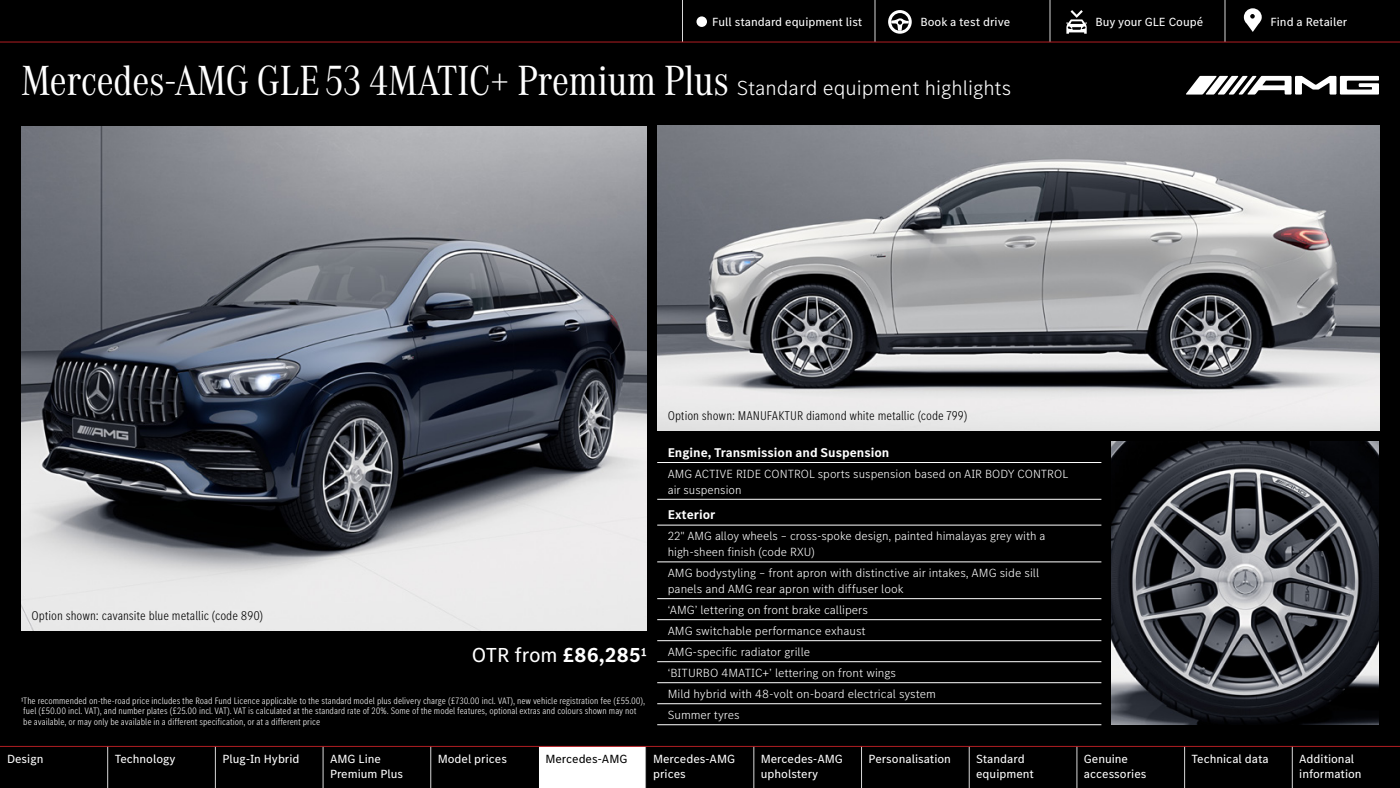
<style>
.page{position:relative;width:1400px;height:788px;background:#fff}
.page>*{position:absolute;margin:0;border:0;box-sizing:border-box;transform-origin:0 0}
.t1{font:43.75px "MB Corpo A Title Cond";color:#fff}
.t2{font:21px "MB Corpo S Text";color:#fff}
.t3{font:300 condensed 13.12px "MB Corpo S Text";color:#000}
.t4{font:700 13.12px "MB Corpo S Text";color:#fff}
.t5{font:300 12.25px/21px "MB Corpo S Text";color:#fff}
.t6{font:12.25px/14.7px "MB Corpo S Text";color:#fff}
.t7{font:12.25px "MB Corpo S Text";color:#000}
.t8{font:300 condensed 9.62px/10.5px "MB Corpo S Text";color:#fff}
.s1{font-family:"MB Corpo S Text";font-weight:300;font-size:21px}
.s2{font-weight:700}
</style>
<div class="page">
<div style="left:0;top:42px;width:1400px;height:704px;background:#000"></div>
<svg style="left:1186px;top:76px;width:193px;height:18px"></svg>
<img style="left:21px;top:126px;width:626px;height:504px">
<img style="left:657px;top:125px;width:722px;height:306px">
<img style="left:1112px;top:441px;width:267px;height:283px">
<hr style="left:657px;top:598px;width:444px;height:1px;background:#fff">
<hr style="left:657px;top:619px;width:444px;height:1px;background:#fff">
<hr style="left:657px;top:640px;width:444px;height:1px;background:#fff">
<hr style="left:657px;top:661px;width:444px;height:1px;background:#fff">
<hr style="left:657px;top:682px;width:444px;height:1px;background:#fff">
<hr style="left:657px;top:703px;width:444px;height:1px;background:#fff">
<hr style="left:657px;top:724px;width:444px;height:1px;background:#fff">
<hr style="left:657px;top:524px;width:444px;height:1px;background:#fff">
<hr style="left:657px;top:561px;width:444px;height:1px;background:#fff">
<hr style="left:657px;top:499px;width:444px;height:1px;background:#fff">
<hr style="left:657px;top:462px;width:444px;height:1px;background:#fff">
<svg style="left:0;top:747px;width:1400px;height:41px;background:#141414"></svg>
<hr style="left:861px;top:746px;width:1px;height:42px;background:#d8d8d8">
<hr style="left:1076px;top:746px;width:1px;height:42px;background:#d8d8d8">
<hr style="left:1184px;top:746px;width:1px;height:42px;background:#d8d8d8">
<hr style="left:753px;top:746px;width:1px;height:42px;background:#d8d8d8">
<hr style="left:969px;top:746px;width:1px;height:42px;background:#d8d8d8">
<hr style="left:1292px;top:746px;width:1px;height:42px;background:#d8d8d8">
<hr style="left:107px;top:746px;width:1px;height:42px;background:#d8d8d8">
<hr style="left:215px;top:746px;width:1px;height:42px;background:#d8d8d8">
<hr style="left:323px;top:746px;width:1px;height:42px;background:#d8d8d8">
<hr style="left:430px;top:746px;width:1px;height:42px;background:#d8d8d8">
<hr style="left:538px;top:746px;width:1px;height:42px;background:#000">
<hr style="left:646px;top:746px;width:1px;height:42px;background:#000">
<div style="left:0;top:0;width:1400px;height:42px;background:#000"></div>
<svg style="left:682px;top:0;width:718px;height:42px"></svg>
<hr style="left:0;top:746px;width:1400px;height:1px;background:#b21e23">
<hr style="left:0;top:42px;width:1400px;height:1px;background:#b21e23">
<p class="t6" style="left:712px;top:14px;width:152px">Full standard equipment list</p>
<p class="t6" style="left:920px;top:14px;width:91px">Book a test drive</p>
<p class="t6" style="left:1096px;top:14px;width:109px">Buy your GLE Coupé</p>
<p class="t6" style="left:1271px;top:14px;width:78px">Find a Retailer</p>
<h1 class="t1" style="left:21px;top:51px;width:992px">Mercedes-AMG GLE 53 4MATIC+ Premium Plus <span class="s1">Standard equipment highlights</span></h1>
<p class="t3" style="left:668px;top:407px;width:301px">Option shown: MANUFAKTUR diamond white metallic (code 799)</p>
<p class="t3" style="left:32px;top:606px;width:233px">Option shown: cavansite blue metallic (code 890)</p>
<h2 class="t2" style="left:472px;top:640px;width:176px">OTR from <span class="s2">£86,285</span>¹</h2>
<p class="t8" style="left:21px;top:695px;width:626px">¹The recommended on-the-road price includes the Road Fund Licence applicable to the standard model plus delivery charge (£730.00 incl. VAT), new vehicle registration fee (£55.00), fuel (£50.00 incl. VAT), and number plates (£25.00 incl. VAT). VAT is calculated at the standard rate of 20%. Some of the model features, optional extras and colours shown may not be available, or may only be available in a different specification, or at a different price</p>
<p class="t4" style="left:668px;top:443px;width:223px">Engine, Transmission and Suspension</p>
<p class="t5" style="left:668px;top:465px;width:402px;line-height:15.8px">AMG ACTIVE RIDE CONTROL sports suspension based on AIR BODY CONTROL air suspension</p>
<p class="t4" style="left:668px;top:506px;width:49px">Exterior</p>
<p class="t5" style="left:668px;top:528px;width:379px;line-height:15.8px">22" AMG alloy wheels – cross-spoke design, painted himalayas grey with a high-sheen finish (code RXU)</p>
<p class="t5" style="left:668px;top:564px;width:373px;line-height:15.8px">AMG bodystyling – front apron with distinctive air intakes, AMG side sill panels and AMG rear apron with diffuser look</p>
<p class="t5" style="left:668px;top:598px;width:270px">‘AMG’ lettering on front brake callipers<br>AMG switchable performance exhaust AMG-specific radiator grille<br>‘BITURBO 4MATIC+’ lettering on front wings<br>Mild hybrid with 48-volt on-board electrical system Summer tyres</p>
<p class="t6" style="left:7px;top:751px;width:38px">Design</p>
<p class="t6" style="left:115px;top:751px;width:62px">Technology</p>
<p class="t6" style="left:222px;top:751px;width:79px">Plug-In Hybrid</p>
<p class="t6" style="left:330px;top:751px;width:75px">AMG Line<br>Premium Plus</p>
<p class="t6" style="left:438px;top:751px;width:71px">Model prices</p>
<p class="t7" style="left:545px;top:750px;width:84px">Mercedes-AMG</p>
<p class="t6" style="left:653px;top:751px;width:84px">Mercedes-AMG prices</p>
<p class="t6" style="left:761px;top:751px;width:84px">Mercedes-AMG upholstery</p>
<p class="t6" style="left:869px;top:751px;width:84px">Personalisation</p>
<p class="t6" style="left:976px;top:751px;width:59px">Standard equipment</p>
<p class="t6" style="left:1084px;top:751px;width:64px">Genuine accessories</p>
<p class="t6" style="left:1192px;top:751px;width:79px">Technical data</p>
<p class="t6" style="left:1299px;top:751px;width:64px">Additional information</p>
</div>
